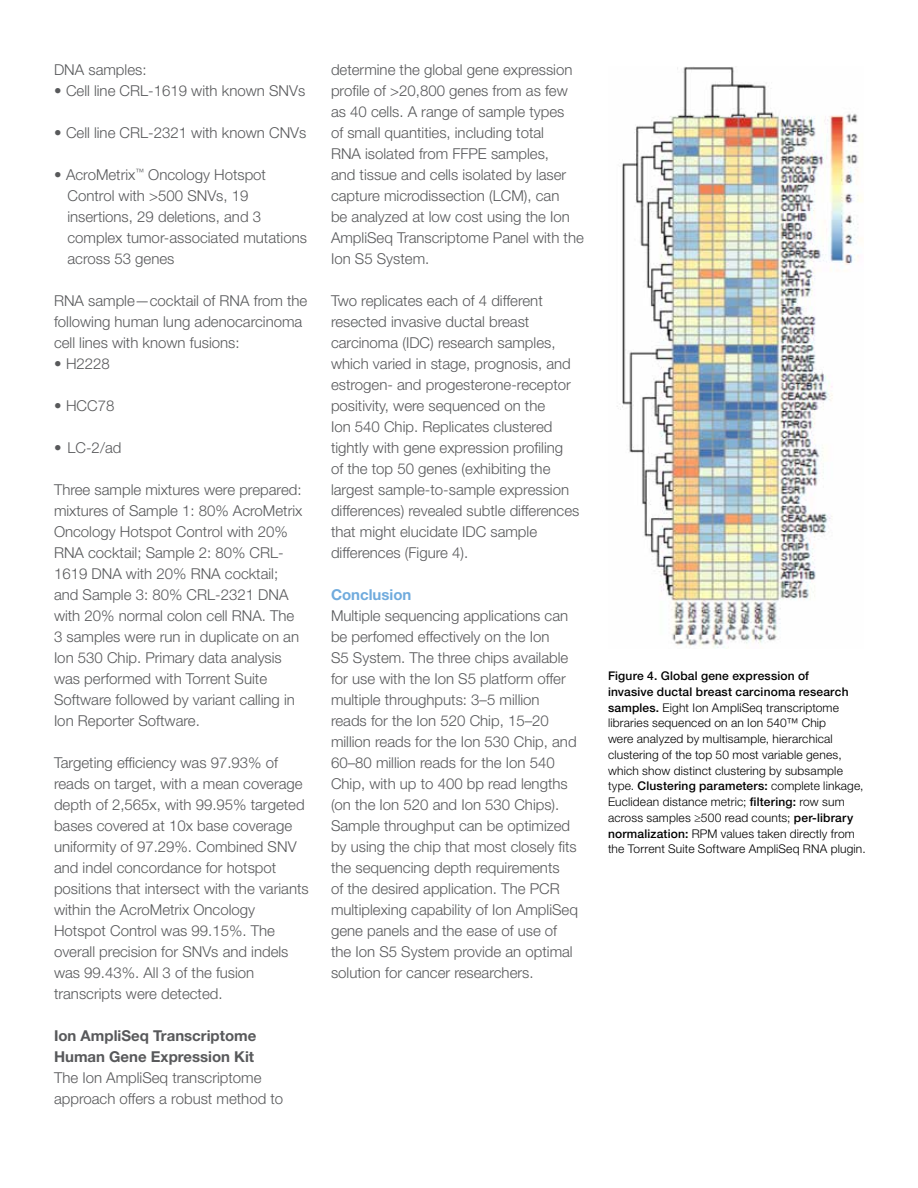
<style>
.page{position:relative;width:918px;height:1188px;background:#fff}
.page>*{position:absolute;margin:0;border:0;box-sizing:border-box;transform-origin:0 0}
.t1{font:300 15px/21px "Helvetica Neue LT Std";color:#58595b}
.t2{font:700 15px/21px "Helvetica Neue LT Std";color:#58595b}
.t3{font:700 15px "Helvetica Neue LT Std";color:#70abdd}
.t4{font:300 12px/15.8px "Helvetica Neue LT Std";letter-spacing:.015em;color:#000}
.s1{font-weight:500}
</style>
<div class="page">
<img style="left:617px;top:67px;width:246px;height:582px">
<p class="t1" style="left:54px;top:59px;width:94px">DNA samples:</p>
<p class="t1" style="left:54px;top:80px;width:253px">• Cell line CRL-1619 with known SNVs</p>
<p class="t1" style="left:54px;top:122px;width:254px">• Cell line CRL-2321 with known CNVs</p>
<p class="t1" style="left:68px;top:164px;width:241px;text-indent:-14px">• AcroMetrix<sup>™</sup> Oncology Hotspot<br>Control with &gt;500 SNVs, 19 insertions, 29 deletions, and 3 complex tumor-associated mutations across 53 genes</p>
<p class="t1" style="left:54px;top:290px;width:255px">RNA sample—cocktail of RNA from the following human lung adenocarcinoma cell lines with known fusions:</p>
<p class="t1" style="left:54px;top:353px;width:57px">• H2228</p>
<p class="t1" style="left:54px;top:395px;width:62px">• HCC78</p>
<p class="t1" style="left:54px;top:437px;width:69px">• LC-2/ad</p>
<p class="t1" style="left:54px;top:479px;width:250px">Three sample mixtures were prepared: mixtures of Sample 1: 80% AcroMetrix Oncology Hotspot Control with 20% RNA cocktail; Sample 2: 80% CRL-1619 DNA with 20% RNA cocktail; and Sample 3: 80% CRL-2321 DNA with 20% normal colon cell RNA. The 3 samples were run in duplicate on an Ion 530 Chip. Primary data analysis was performed with Torrent Suite Software followed by variant calling in Ion Reporter Software.</p>
<p class="t1" style="left:54px;top:752px;width:256px">Targeting efficiency was 97.93% of reads on target, with a mean coverage depth of 2,565x, with 99.95% targeted bases covered at 10x base coverage uniformity of 97.29%. Combined SNV and indel concordance for hotspot positions that intersect with the variants within the AcroMetrix Oncology Hotspot Control was 99.15%. The overall precision for SNVs and indels was 99.43%. All 3 of the fusion transcripts were detected.</p>
<p class="t2" style="left:54px;top:1025px;width:204px">Ion AmpliSeq Transcriptome<br>Human Gene Expression Kit</p>
<p class="t1" style="left:54px;top:1067px;width:231px">The Ion AmpliSeq transcriptome approach offers a robust method to</p>
<p class="t1" style="left:331px;top:59px;width:254px">determine the global gene expression profile of &gt;20,800 genes from as few as 40 cells. A range of sample types<br>of small quantities, including total<br>RNA isolated from FFPE samples,<br>and tissue and cells isolated by laser capture microdissection (LCM), can<br>be analyzed at low cost using the Ion AmpliSeq Transcriptome Panel with the Ion S5 System.</p>
<p class="t1" style="left:331px;top:290px;width:250px">Two replicates each of 4 different resected invasive ductal breast carcinoma (IDC) research samples, which varied in stage, prognosis, and estrogen- and progesterone-receptor positivity, were sequenced on the<br>Ion 540 Chip. Replicates clustered tightly with gene expression profiling<br>of the top 50 genes (exhibiting the largest sample-to-sample expression differences) revealed subtle differences that might elucidate IDC sample differences (Figure 4).</p>
<p class="t3" style="left:331px;top:585px;width:82px">Conclusion</p>
<p class="t1" style="left:331px;top:605px;width:248px">Multiple sequencing applications can be perfomed effectively on the Ion<br>S5 System. The three chips available for use with the Ion S5 platform offer multiple throughputs: 3–5 million reads for the Ion 520 Chip, 15–20 million reads for the Ion 530 Chip, and 60–80 million reads for the Ion 540<br>Chip, with up to 400 bp read lengths (on the Ion 520 and Ion 530 Chips).<br>Sample throughput can be optimized by using the chip that most closely fits the sequencing depth requirements<br>of the desired application. The PCR multiplexing capability of Ion AmpliSeq gene panels and the ease of use of the Ion S5 System provide an optimal solution for cancer researchers.</p>
<p class="t4" style="left:608px;top:668px;width:259px"><span class="s1">Figure 4. Global gene expression of<br>invasive ductal breast carcinoma research samples.</span> Eight Ion AmpliSeq transcriptome libraries sequenced on an Ion 540™ Chip<br>were analyzed by multisample, hierarchical clustering of the top 50 most variable genes, which show distinct clustering by subsample type. <span class="s1">Clustering parameters:</span> complete linkage, Euclidean distance metric; <span class="s1">filtering:</span> row sum across samples ≥500 read counts; <span class="s1">per-library normalization:</span> RPM values taken directly from the Torrent Suite Software AmpliSeq RNA plugin.</p>
</div>
